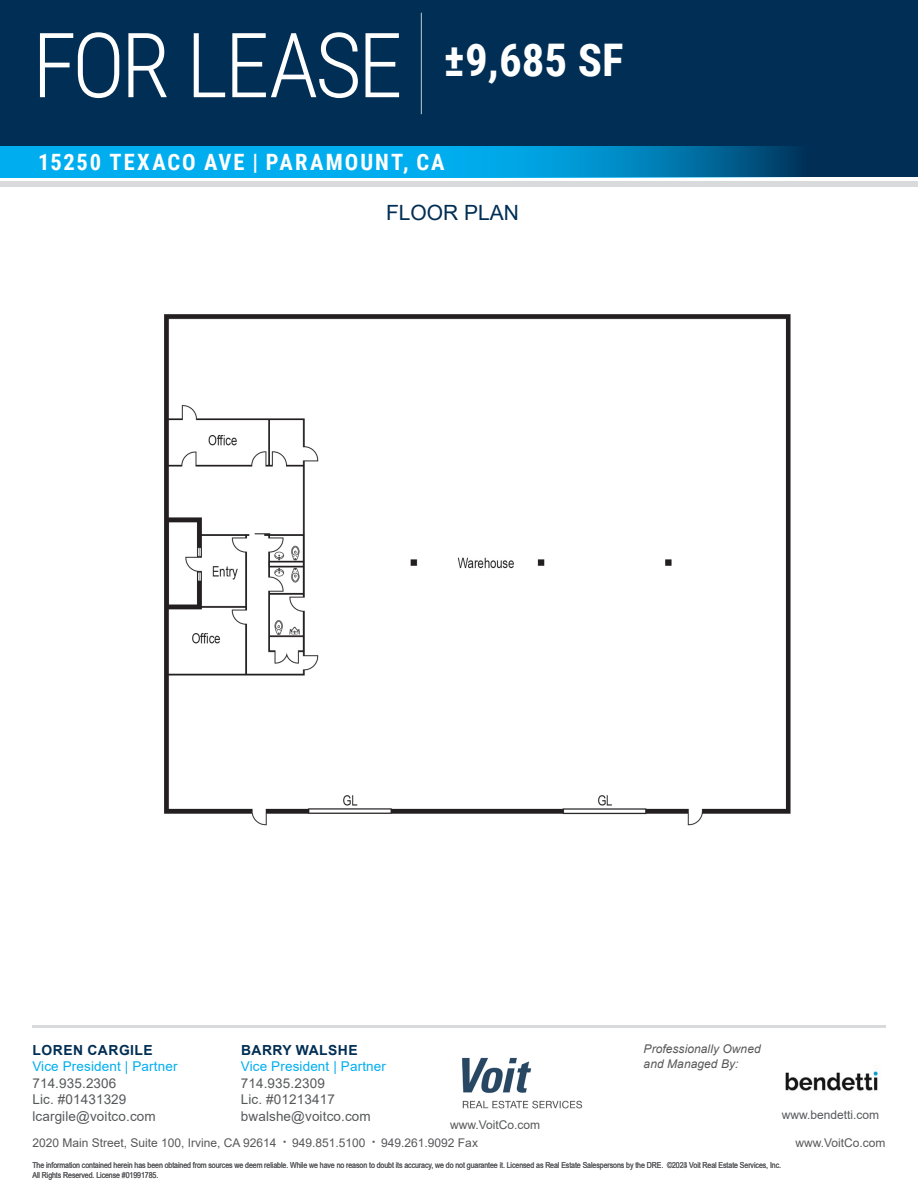
<style>
.page{position:relative;width:918px;height:1188px;background:#fff}
.page>*{position:absolute;margin:0;border:0;box-sizing:border-box;transform-origin:0 0}
.t1{font:300 90px "Roboto Condensed";letter-spacing:-.04em;color:#fff}
.t2{font:700 22.5px "Roboto Condensed";letter-spacing:.09em;color:#fff}
.t3{font:21px "Arial";color:#002e54}
.t4{font:700 13.8px "Arial";letter-spacing:.035em;color:#002e54}
.t5{font:13.5px/16.5px "Arial";letter-spacing:.01em;color:#57585a}
.t6{font:13.5px "Arial";letter-spacing:.01em;color:#00aeef}
.t7{font:12px "Arial";color:#57585a}
.t8{font:italic 12px/14.4px "Arial";letter-spacing:.005em;color:#57585a}
.Disclaimers{font:8.25px/9.9px "Arial";letter-spacing:-.01em;color:#57585a;scale:.85 1}
.s1{font-size:9px}
</style>
<div class="page">
<div style="left:0;top:181px;width:918px;height:5px;background:#d9dadc"></div>
<hr style="left:32px;top:1025px;width:854px;height:3px;background:#d9dadc">
<img style="left:462px;top:1057px;width:121px;height:52px">
<img style="left:785px;top:1065px;width:93px;height:26px">
<div style="left:0;top:0;width:918px;height:162px;background:#002e54"></div>
<hr style="left:421px;top:13px;width:1px;height:101px;background:#fff">
<img style="left:164px;top:314px;width:627px;height:512px">
<svg style="left:0;top:146px;width:846px;height:32px;background:#0196d1"></svg>
<h1 class="t1" style="left:32px;top:2px;width:593px">FOR LEASE <sup>±9,685</sup> <sup>SF</sup></h1>
<p class="t2" style="left:38px;top:146px;width:408px">15250 TEXACO AVE | PARAMOUNT, CA</p>
<p class="t3" style="left:386px;top:199px;width:135px">FLOOR PLAN</p>
<h3 class="t4" style="left:33px;top:1040px;width:122px">LOREN CARGILE</h3>
<h3 class="t6" style="left:32px;top:1057px;width:147px">Vice President | Partner</h3>
<h3 class="t5" style="left:32px;top:1074px;width:125px">714.935.2306<br>Lic. #01431329 lcargile@voitco.com</h3>
<h3 class="t4" style="left:241px;top:1040px;width:118px">BARRY WALSHE</h3>
<h3 class="t6" style="left:241px;top:1057px;width:147px">Vice President | Partner</h3>
<h3 class="t5" style="left:241px;top:1074px;width:132px">714.935.2309<br>Lic. #01213417 bwalshe@voitco.com</h3>
<h3 class="t7" style="left:32px;top:1134px;width:447px">2020 Main Street, Suite 100, Irvine, CA 92614 <span class="s1">•</span> 949.851.5100 <span class="s1">•</span> 949.261.9092 Fax</h3>
<h3 class="t7" style="left:796px;top:1134px;width:92px">www.VoitCo.com</h3>
<p class="Disclaimers" style="left:684px;top:1160px;width:6px">4</p>
<h3 class="t8" style="left:644px;top:1042px;width:119px">Professionally Owned and Managed By:</h3>
<h3 class="t7" style="left:782px;top:1106px;width:99px">www.bendetti.com</h3>
<h3 class="t7" style="left:450px;top:1116px;width:92px">www.VoitCo.com</h3>
<p class="Disclaimers" style="left:32px;top:1161px;width:882px">The information contained herein has been obtained from sources we deem reliable. While we have no reason to doubt its accuracy, we do not guarantee it. Licensed as Real Estate Salespersons by the DRE. ©2023 Voit Real Estate Services, Inc.<br>All Rights Reserved. License #01991785.</p>
</div>
